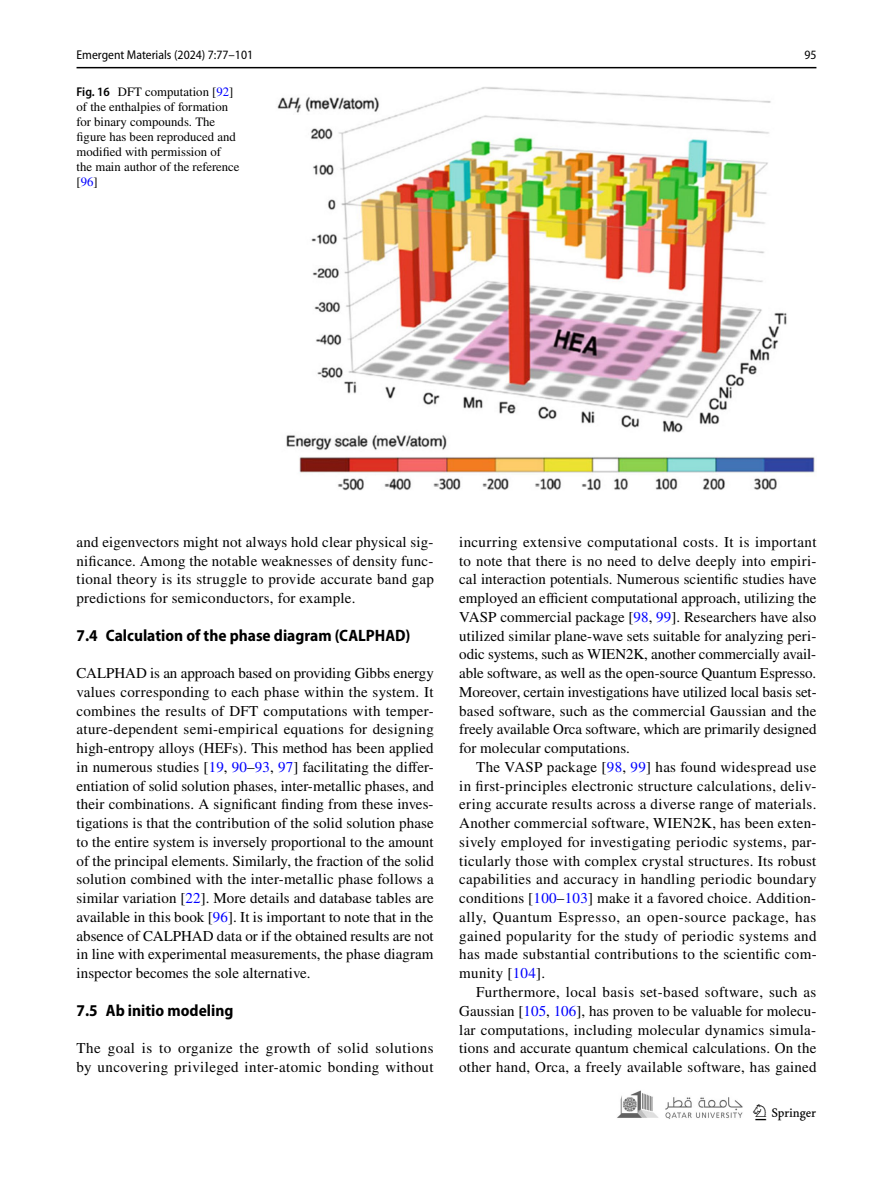
<style>
.page{position:relative;width:893px;height:1187px;background:#fff}
.page>*{position:absolute;margin:0;border:0;box-sizing:border-box;transform-origin:0 0}
.t1{font:22.5px "Springnew Regular 3";color:#000}
.t2{font:700 semi-condensed 16.5px "Myriad Pro";color:#000}
.t3{font:15px/18.8px "STIX";letter-spacing:.02em;color:#000;text-align:justify}
.t4{font:12.75px/15px "STIX";color:#000}
.t5{font:semi-condensed 12.75px "Myriad Pro";color:#000}
.s1{font-family:"Myriad Pro";font-weight:600;font-stretch:semi-condensed}
.s2{color:#00f}
</style>
<div class="page">
<hr style="left:77px;top:67px;width:739px;height:1px;background:#000">
<img style="left:617px;top:1090px;width:126px;height:29px">
<img style="left:277px;top:87px;width:538px;height:404px">
<p class="t5" style="left:77px;top:48px;width:178px">Emergent Materials (2024) 7:77–101</p>
<p class="t5" style="left:804px;top:48px;width:14px">95</p>
<p class="t4" style="left:77px;top:85px;width:165px"><span class="s1">Fig. 16</span> DFT computation [<span class="s2">92</span>] of the enthalpies of formation for binary compounds. The figure has been reproduced and modified with permission of the main author of the reference [<span class="s2">96</span>]</p>
<p class="t3" style="left:77px;top:533px;width:359px">and eigenvectors might not always hold clear physical sig&shy;nificance. Among the notable weaknesses of density func&shy;tional theory is its struggle to provide accurate band gap predictions for semiconductors, for example.</p>
<p class="t2" style="left:77px;top:625px;width:335px">7.4 Calculation of the phase diagram (CALPHAD)</p>
<p class="t3" style="left:77px;top:664px;width:359px">CALPHAD is an approach based on providing Gibbs energy values corresponding to each phase within the system. It combines the results of DFT computations with temper&shy;ature-dependent semi-empirical equations for designing high-entropy alloys (HEFs). This method has been applied in numerous studies [<span class="s2">19</span>, <span class="s2">90</span>–<span class="s2">93</span>, <span class="s2">97</span>] facilitating the differ&shy;entiation of solid solution phases, inter-metallic phases, and their combinations. A significant finding from these inves&shy;tigations is that the contribution of the solid solution phase to the entire system is inversely proportional to the amount of the principal elements. Similarly, the fraction of the solid solution combined with the inter-metallic phase follows a similar variation [<span class="s2">22</span>]. More details and database tables are available in this book [<span class="s2">96</span>]. It is important to note that in the absence of CALPHAD data or if the obtained results are not in line with experimental measurements, the phase diagram inspector becomes the sole alternative.</p>
<p class="t2" style="left:77px;top:1000px;width:158px">7.5 Ab initio modeling</p>
<p class="t3" style="left:77px;top:1039px;width:359px">The goal is to organize the growth of solid solutions by uncovering privileged inter-atomic bonding without</p>
<p class="t3" style="left:459px;top:533px;width:359px">incurring extensive computational costs. It is important to note that there is no need to delve deeply into empiri&shy;cal interaction potentials. Numerous scientific studies have employed an efficient computational approach, utilizing the VASP commercial package [<span class="s2">98</span>, <span class="s2">99</span>]. Researchers have also utilized similar plane-wave sets suitable for analyzing peri&shy;odic systems, such as WIEN2K, another commercially avail&shy;able software, as well as the open-source Quantum Espresso.<br>Moreover, certain investigations have utilized local basis set&shy;based software, such as the commercial Gaussian and the freely available Orca software, which are primarily designed for molecular computations.</p>
<p class="t3" style="left:459px;top:758px;width:359px;text-indent:17px">The VASP package [<span class="s2">98</span>, <span class="s2">99</span>] has found widespread use in first-principles electronic structure calculations, deliv&shy;ering accurate results across a diverse range of materials.<br>Another commercial software, WIEN2K, has been exten&shy;sively employed for investigating periodic systems, par&shy;ticularly those with complex crystal structures. Its robust capabilities and accuracy in handling periodic boundary conditions [<span class="s2">100</span>–<span class="s2">103</span>] make it a favored choice. Addition&shy;ally, Quantum Espresso, an open-source package, has gained popularity for the study of periodic systems and has made substantial contributions to the scientific com&shy;munity [<span class="s2">104</span>].</p>
<p class="t3" style="left:459px;top:983px;width:359px;text-indent:17px">Furthermore, local basis set-based software, such as Gaussian [<span class="s2">105</span>, <span class="s2">106</span>], has proven to be valuable for molecu&shy;lar computations, including molecular dynamics simula&shy;tions and accurate quantum chemical calculations. On the other hand, Orca, a freely available software, has gained</p>
<h1 class="t1" style="left:755px;top:1104px;width:62px">1 3</h1>
</div>
